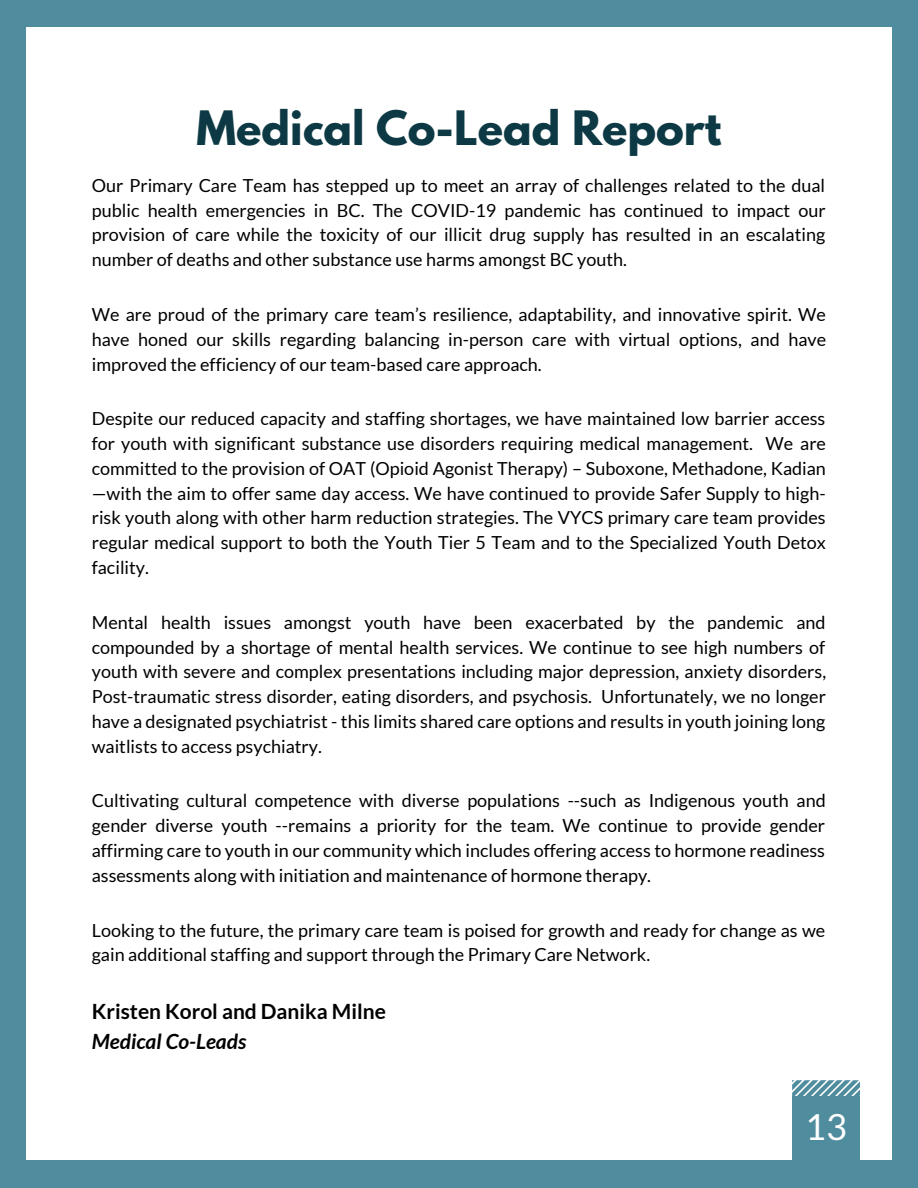
<style>
.page{position:relative;width:918px;height:1188px;background:#4f8c9d}
.page>*{position:absolute;margin:0;border:0;box-sizing:border-box;transform-origin:0 0}
.t1{font:700 42px "League Spartan";color:#0d3945}
.t2{font:36px "Lato";color:#fff}
.t3{font:700 21px "Lato";color:#000}
.t4{font:italic 700 21px "Lato";color:#000}
.t5{font:18px/24.8px "Lato";color:#000;text-align:justify}
</style>
<div class="page">
<div style="left:27px;top:27px;width:865px;height:1133px;background:#fff"></div>
<svg style="left:792px;top:1080px;width:68px;height:16px"></svg>
<div style="left:792px;top:1096px;width:68px;height:79px;background:#4f8c9d"></div>
<h1 class="t1" style="left:197px;top:108px;width:526px">Medical Co-Lead Report</h1>
<p class="t5" style="left:92px;top:173px;width:736px">Our Primary Care Team has stepped up to meet an array of challenges related to the dual public health emergencies in BC. The COVID-19 pandemic has continued to impact our provision of care while the toxicity of our illicit drug supply has resulted in an escalating number of deaths and other substance use harms amongst BC youth.</p>
<p class="t5" style="left:92px;top:302px;width:736px">We are proud of the primary care team’s resilience, adaptability, and innovative spirit. We have honed our skills regarding balancing in-person care with virtual options, and have improved the efficiency of our team-based care approach.</p>
<p class="t5" style="left:92px;top:406px;width:736px">Despite our reduced capacity and staffing shortages, we have maintained low barrier access for youth with significant substance use disorders requiring medical management. We are committed to the provision of OAT (Opioid Agonist Therapy) – Suboxone, Methadone, Kadian —with the aim to offer same day access. We have continued to provide Safer Supply to high&shy;risk youth along with other harm reduction strategies. The VYCS primary care team provides regular medical support to both the Youth Tier 5 Team and to the Specialized Youth Detox facility.</p>
<p class="t5" style="left:92px;top:609px;width:736px">Mental health issues amongst youth have been exacerbated by the pandemic and compounded by a shortage of mental health services. We continue to see high numbers of youth with severe and complex presentations including major depression, anxiety disorders, Post-traumatic stress disorder, eating disorders, and psychosis. Unfortunately, we no longer have a designated psychiatrist - this limits shared care options and results in youth joining long waitlists to access psychiatry.</p>
<p class="t5" style="left:92px;top:788px;width:735px">Cultivating cultural competence with diverse populations --such as Indigenous youth and gender diverse youth --remains a priority for the team. We continue to provide gender affirming care to youth in our community which includes offering access to hormone readiness assessments along with initiation and maintenance of hormone therapy.</p>
<p class="t5" style="left:92px;top:917px;width:735px">Looking to the future, the primary care team is poised for growth and ready for change as we gain additional staffing and support through the Primary Care Network.</p>
<p class="t3" style="left:92px;top:999px;width:296px">Kristen Korol and Danika Milne</p>
<p class="t4" style="left:92px;top:1028px;width:156px">Medical Co-Leads</p>
<h2 class="t2" style="left:805px;top:1105px;width:43px">13</h2>
</div>
